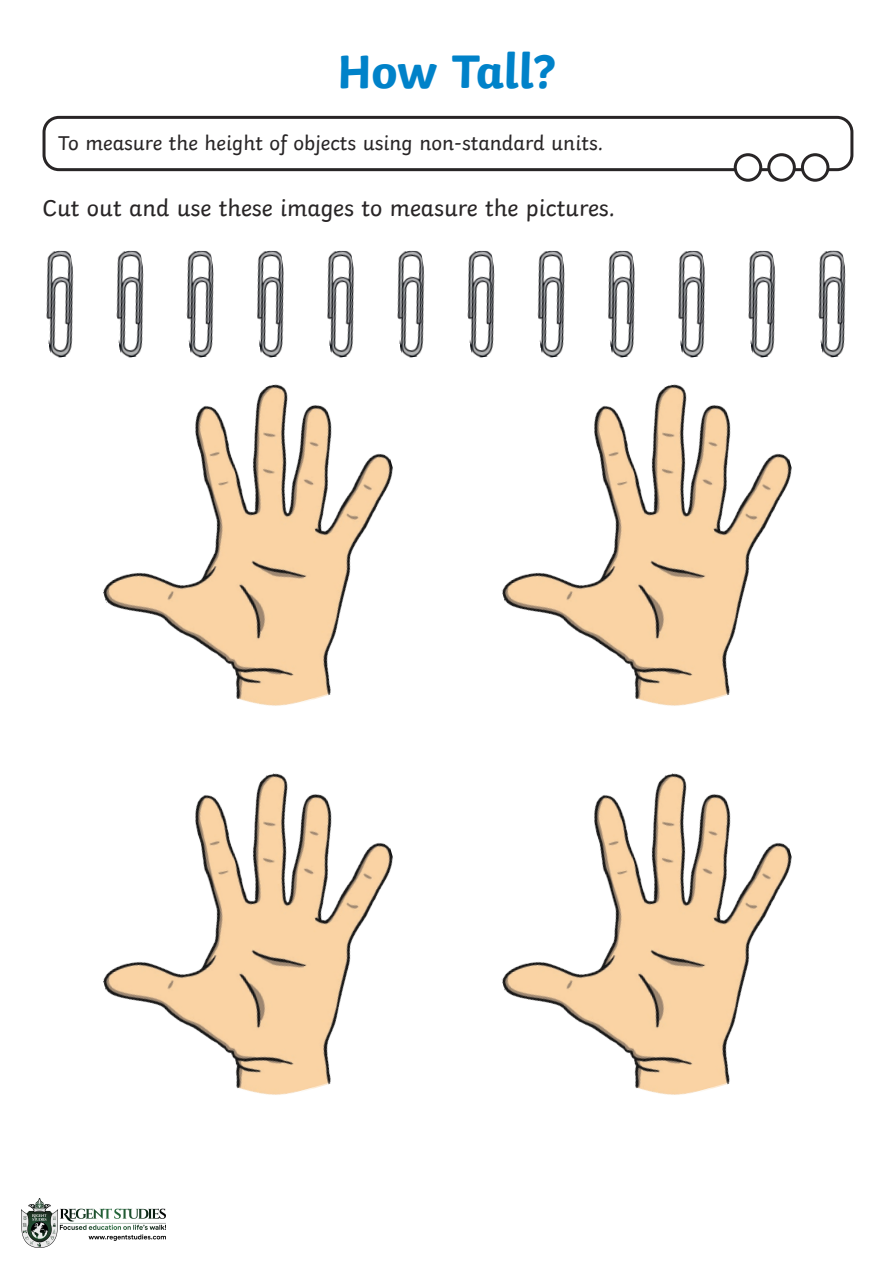
<style>
.page{position:relative;width:893px;height:1263px;background:#fff}
.page>*{position:absolute;margin:0;border:0;box-sizing:border-box;transform-origin:0 0}
.Heading_1{font:700 49.5px "Twinkl";letter-spacing:-.01em;color:#0082c9}
.KS1_Body_Copy{font:24px "Twinkl";color:#282526}
.Aim{font:21px "Twinkl";color:#282526}
</style>
<div class="page">
<div style="left:43px;top:116px;width:810px;height:55px;border:3px solid #282526;border-radius:15px"></div>
<div style="left:735px;top:155px;width:26px;height:25px;background:#fff;border-radius:50%"></div>
<div style="left:734px;top:153px;width:28px;height:29px;border:3px solid #282526;border-radius:50%"></div>
<div style="left:769px;top:155px;width:25px;height:25px;background:#fff;border-radius:50%"></div>
<div style="left:767px;top:153px;width:29px;height:29px;border:3px solid #282526;border-radius:50%"></div>
<div style="left:802px;top:155px;width:26px;height:25px;background:#fff;border-radius:50%"></div>
<div style="left:801px;top:153px;width:28px;height:29px;border:3px solid #282526;border-radius:50%"></div>
<img style="left:818px;top:251px;width:28px;height:106px">
<img style="left:748px;top:251px;width:28px;height:106px">
<img style="left:678px;top:251px;width:28px;height:106px">
<img style="left:607px;top:251px;width:28px;height:106px">
<img style="left:537px;top:251px;width:28px;height:106px">
<img style="left:467px;top:251px;width:28px;height:106px">
<img style="left:397px;top:251px;width:28px;height:106px">
<img style="left:327px;top:251px;width:28px;height:106px">
<img style="left:256px;top:251px;width:28px;height:106px">
<img style="left:186px;top:251px;width:28px;height:106px">
<img style="left:116px;top:251px;width:28px;height:106px">
<img style="left:46px;top:251px;width:28px;height:106px">
<img style="left:501px;top:384px;width:291px;height:711px">
<img style="left:103px;top:384px;width:290px;height:711px">
<img style="left:22px;top:1199px;width:143px;height:49px">
<p class="Heading_1" style="left:337px;top:31px;width:220px">How Tall?</p>
<p class="Aim" style="left:58px;top:127px;width:546px">To measure the height of objects using non-standard units.</p>
<p class="KS1_Body_Copy" style="left:43px;top:189px;width:574px">Cut out and use these images to measure the pictures.</p>
</div>
